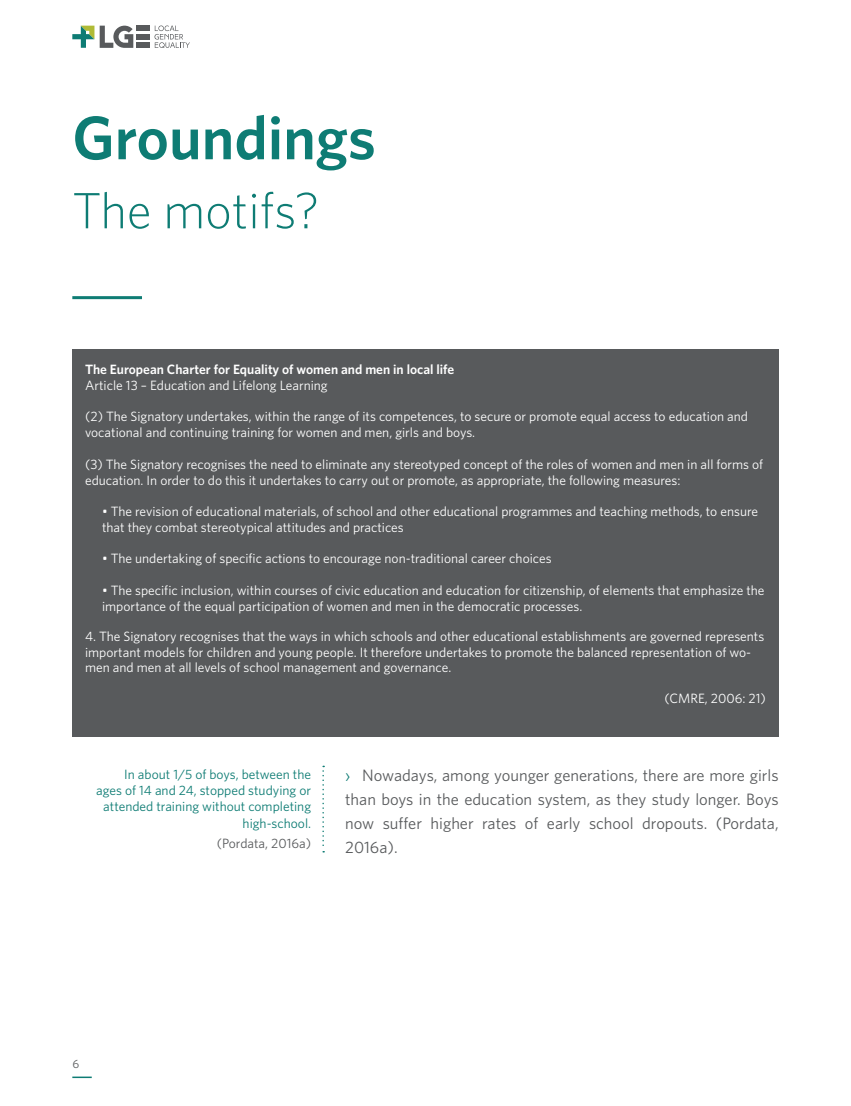
<style>
.page{position:relative;width:851px;height:1106px;background:#fff}
.page>*{position:absolute;margin:0;border:0;box-sizing:border-box;transform-origin:0 0}
.Título_capítulo_bold{font:600 61.5px "Whitney";color:#0e7c74}
.Título_capítulo_ligh{font:300 51px "Whitney";color:#0e7c74}
.t1{font:16.5px/24px "Whitney";color:#585a5c;text-align:justify}
.t2{font:13.5px/16.2px "Whitney";color:#fff}
.t3{font:13.5px/16.2px "Whitney";color:#0e7c74;text-align:right}
.t4{font:600 13.5px "Whitney";color:#fff}
.t5{font:13.5px "Whitney";color:#585a5c}
.t6{font:12px "Whitney";color:#585a5c}
.s1{color:#0e7c74}
</style>
<div class="page">
<svg style="left:154px;top:26px;width:36px;height:22px"></svg>
<svg style="left:100px;top:26px;width:33px;height:22px"></svg>
<div style="left:136px;top:43px;width:13px;height:5px;background:#585a5c"></div>
<div style="left:136px;top:26px;width:13px;height:5px;background:#585a5c"></div>
<div style="left:136px;top:34px;width:13px;height:5px;background:#585a5c"></div>
<svg style="left:72px;top:26px;width:22px;height:22px"></svg>
<hr style="left:72px;top:1076px;width:20px;height:2px;background:#0e7c74">
<svg style="left:322px;top:765px;width:2px;height:87px"></svg>
<hr style="left:72px;top:296px;width:70px;height:3px;background:#0e7c74">
<div style="left:72px;top:350px;width:706px;height:387px;background:#585a5c"></div>
<p class="Título_capítulo_bold" style="left:72px;top:101px;width:305px">Groundings</p>
<p class="Título_capítulo_ligh" style="left:72px;top:181px;width:248px">The motifs?</p>
<p class="t4" style="left:85px;top:361px;width:371px">The European Charter for Equality of women and men in local life</p>
<p class="t2" style="left:85px;top:377px;width:244px">Article 13 – Education and Lifelong Learning</p>
<p class="t2" style="left:85px;top:408px;width:664px">(2) The Signatory undertakes, within the range of its competences, to secure or promote equal access to education and vocational and continuing training for women and men, girls and boys.</p>
<p class="t2" style="left:85px;top:455px;width:679px">(3) The Signatory recognises the need to eliminate any stereotyped concept of the roles of women and men in all forms of education. In order to do this it undertakes to carry out or promote, as appropriate, the following measures:</p>
<p class="t2" style="left:102px;top:503px;width:657px">• The revision of educational materials, of school and other educational programmes and teaching methods, to ensure that they combat stereotypical attitudes and practices</p>
<p class="t2" style="left:102px;top:550px;width:451px">• The undertaking of specific actions to encourage non-traditional career choices</p>
<p class="t2" style="left:102px;top:581px;width:663px">• The specific inclusion, within courses of civic education and education for citizenship, of elements that emphasize the importance of the equal participation of women and men in the democratic processes.</p>
<p class="t2" style="left:85px;top:628px;width:680px;line-height:15.5px">4. The Signatory recognises that the ways in which schools and other educational establishments are governed represents important models for children and young people. It therefore undertakes to promote the balanced representation of wo&shy;men and men at all levels of school management and governance.</p>
<p class="t2" style="left:664px;top:690px;width:103px">(CMRE, 2006: 21)</p>
<p class="t3" style="left:96px;top:765px;width:216px">In about 1/5 of boys, between the ages of 14 and 24, stopped studying or attended training without completing high-school.</p>
<p class="t5" style="left:217px;top:835px;width:96px">(Pordata, 2016a)</p>
<p class="t1" style="left:345px;top:763px;width:435px"><span class="s1">›</span> Nowadays, among younger generations, there are more girls than boys in the education system, as they study longer. Boys now suffer higher rates of early school dropouts. (Pordata, 2016a).</p>
<p class="t6" style="left:72px;top:1056px;width:8px">6</p>
</div>
